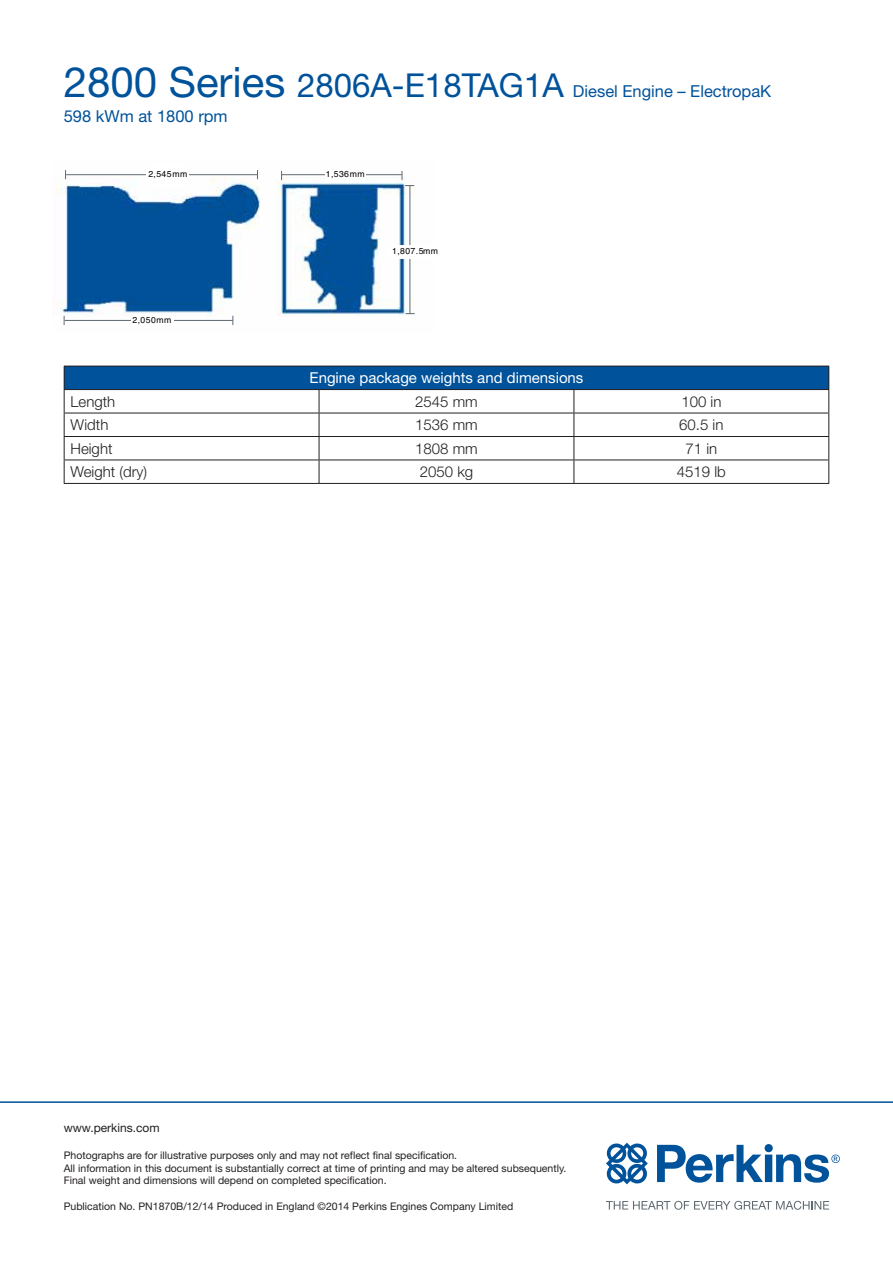
<style>
.page{position:relative;width:893px;height:1263px;background:#fff}
.page>*{position:absolute;margin:0;border:0;box-sizing:border-box;transform-origin:0 0}
.t1{font:16.5px/24.8px "Helvetica Neue";color:#00529b}
.t2{font:300 15px "Helvetica Neue";color:#231f20}
.t3{font:15px "Helvetica Neue";color:#fff}
.t4{font:12px "Helvetica Neue";color:#231f20}
.t5{font:10.5px/12.6px "Helvetica Neue";color:#231f20}
.t6{font:8.7px "Helvetica";letter-spacing:.045em;color:#000}
.s1{font-size:42px}
.s2{font-size:33px}
</style>
<div class="page">
<svg style="left:606px;top:1201px;width:223px;height:9px"></svg>
<svg style="left:606px;top:1143px;width:42px;height:41px"></svg>
<svg style="left:657px;top:1144px;width:183px;height:39px"></svg>
<img style="left:56px;top:170px;width:359px;height:156px">
<hr style="left:282px;top:174px;width:120px;height:1px;background:#5e6a71">
<hr style="left:66px;top:174px;width:191px;height:1px;background:#5e6a71">
<hr style="left:409px;top:186px;width:1px;height:127px;background:#5e6a71">
<div style="left:147px;top:164px;width:42px;height:22px;background:#fff"></div>
<div style="left:325px;top:167px;width:41px;height:16px;background:#fff"></div>
<div style="left:388px;top:245px;width:54px;height:13px;background:#fff"></div>
<hr style="left:65px;top:320px;width:168px;height:1px;background:#5e6a71">
<svg style="left:402px;top:171px;width:12px;height:15px"></svg>
<div style="left:131px;top:314px;width:42px;height:13px;background:#fff"></div>
<hr style="left:0;top:1101px;width:893px;height:2px;background:#00529b">
<div style="left:64px;top:366px;width:765px;height:24px;background:#00529b"></div>
<svg style="left:65px;top:390px;width:763px;height:93px"></svg>
<hr style="left:64px;top:413px;width:255px;height:1px;background:#231f20">
<hr style="left:319px;top:413px;width:255px;height:1px;background:#231f20">
<hr style="left:574px;top:413px;width:255px;height:1px;background:#231f20">
<hr style="left:64px;top:436px;width:255px;height:1px;background:#231f20">
<hr style="left:319px;top:436px;width:255px;height:1px;background:#231f20">
<hr style="left:574px;top:436px;width:255px;height:1px;background:#231f20">
<hr style="left:64px;top:460px;width:255px;height:1px;background:#231f20">
<hr style="left:319px;top:460px;width:255px;height:1px;background:#231f20">
<hr style="left:574px;top:460px;width:255px;height:1px;background:#231f20">
<hr style="left:64px;top:483px;width:255px;height:1px;background:#231f20">
<hr style="left:64px;top:366px;width:255px;height:1px;background:#231f20">
<svg style="left:64px;top:366px;width:1px;height:117px"></svg>
<hr style="left:319px;top:366px;width:255px;height:1px;background:#231f20">
<hr style="left:574px;top:366px;width:255px;height:1px;background:#231f20">
<hr style="left:64px;top:389px;width:255px;height:1px;background:#231f20">
<hr style="left:319px;top:389px;width:255px;height:1px;background:#231f20">
<hr style="left:574px;top:389px;width:255px;height:1px;background:#231f20">
<svg style="left:319px;top:390px;width:1px;height:93px"></svg>
<svg style="left:574px;top:390px;width:1px;height:93px"></svg>
<svg style="left:828px;top:366px;width:1px;height:117px"></svg>
<hr style="left:319px;top:483px;width:255px;height:1px;background:#231f20">
<hr style="left:574px;top:483px;width:255px;height:1px;background:#231f20">
<h1 class="t1" style="left:64px;top:78px;width:709px"><span class="s1">2800 Series</span> <span class="s2">2806A-E18TAG1A</span> Diesel Engine – ElectropaK<br>598 kWm at 1800 rpm</h1>
<p class="t6" style="left:148px;top:168px;width:40px">2,545 mm</p>
<p class="t6" style="left:326px;top:167px;width:40px">1,536 mm</p>
<p class="t6" style="left:133px;top:313px;width:40px">2,050 mm</p>
<p class="t6" style="left:392px;top:244px;width:48px">1,807.5 mm</p>
<h2 class="t3" style="left:309px;top:369px;width:275px">Engine package weights and dimensions</h2>
<h2 class="t2" style="left:71px;top:392px;width:46px">Length</h2>
<h2 class="t2" style="left:415px;top:392px;width:64px">2545 mm</h2>
<h2 class="t2" style="left:681px;top:392px;width:42px">100 in</h2>
<h2 class="t2" style="left:71px;top:416px;width:39px">Width</h2>
<h2 class="t2" style="left:415px;top:416px;width:64px">1536 mm</h2>
<h2 class="t2" style="left:679px;top:416px;width:46px">60.5 in</h2>
<h2 class="t2" style="left:71px;top:439px;width:43px">Height</h2>
<h2 class="t2" style="left:415px;top:439px;width:64px">1808 mm</h2>
<h2 class="t2" style="left:685px;top:439px;width:33px">71 in</h2>
<h2 class="t2" style="left:71px;top:462px;width:78px">Weight (dry)</h2>
<h2 class="t2" style="left:420px;top:462px;width:55px">2050 kg</h2>
<h2 class="t2" style="left:677px;top:462px;width:50px">4519 lb</h2>
<p class="t4" style="left:64px;top:1121px;width:97px">www.perkins.com</p>
<p class="t5" style="left:64px;top:1149px;width:504px">Photographs are for illustrative purposes only and may not reflect final specification.<br>All information in this document is substantially correct at time of printing and may be altered subsequently.<br>Final weight and dimensions will depend on completed specification.</p>
<p class="t5" style="left:64px;top:1199px;width:451px">Publication No. PN1870B/12/14 Produced in England ©2014 Perkins Engines Company Limited</p>
</div>
